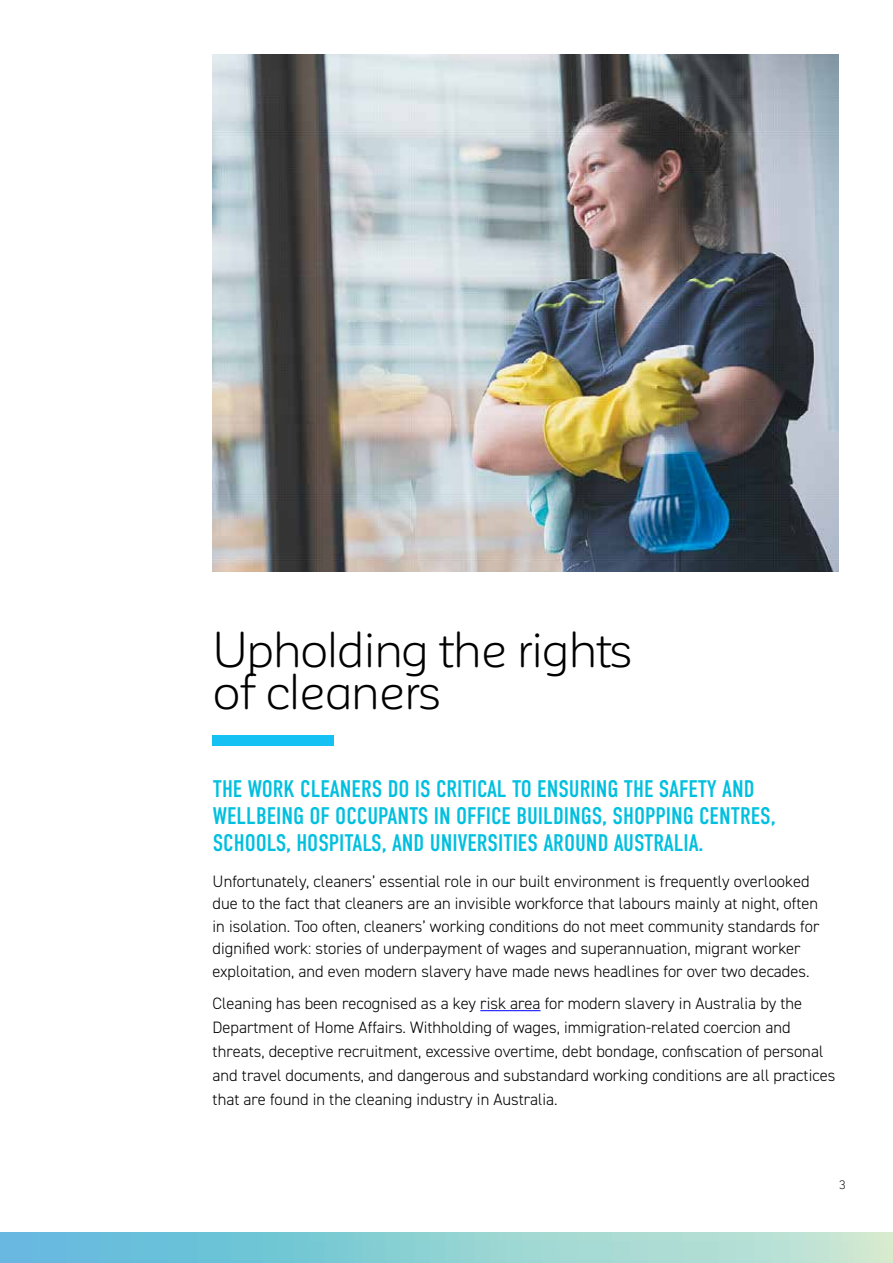
<style>
.page{position:relative;width:893px;height:1263px;background:#fff}
.page>*{position:absolute;margin:0;border:0;box-sizing:border-box;transform-origin:0 0}
.t1{font:49.5px/42px "Corporative Sans Rd Alt";letter-spacing:-.025em;color:#000}
.t2{font:24px/27px "DIN Condensed";color:#00bfdf}
.t3{font:300 16.5px/22.5px "DIN2014";color:#000}
.t4{font:12px "Corporative Sans Rd Alt";color:#000}
</style>
<div class="page">
<svg style="left:1px;top:1232px;width:892px;height:31px"></svg>
<hr style="left:480px;top:1010px;width:61px;height:1px;background:#00f">
<div style="left:213px;top:735px;width:121px;height:11px;background:#15c1f3"></div>
<img style="left:213px;top:54px;width:626px;height:518px">
<h1 class="t1" style="left:213px;top:629px;width:421px">Upholding the rights of cleaners</h1>
<h2 class="t2" style="left:213px;top:776px;width:564px">THE WORK CLEANERS DO IS CRITICAL TO ENSURING THE SAFETY AND<br>WELLBEING OF OCCUPANTS IN OFFICE BUILDINGS, SHOPPING CENTRES,<br>SCHOOLS, HOSPITALS, AND UNIVERSITIES AROUND AUSTRALIA.</h2>
<p class="t3" style="left:213px;top:870px;width:608px">Unfortunately, cleaners’ essential role in our built environment is frequently overlooked due to the fact that cleaners are an invisible workforce that labours mainly at night, often in isolation. Too often, cleaners’ working conditions do not meet community standards for dignified work: stories of underpayment of wages and superannuation, migrant worker exploitation, and even modern slavery have made news headlines for over two decades.</p>
<p class="t3" style="left:213px;top:991px;width:624px;line-height:24px">Cleaning has been recognised as a key risk area for modern slavery in Australia by the Department of Home Affairs. Withholding of wages, immigration-related coercion and threats, deceptive recruitment, excessive overtime, debt bondage, confiscation of personal and travel documents, and dangerous and substandard working conditions are all practices that are found in the cleaning industry in Australia.</p>
<p class="t4" style="left:839px;top:1178px;width:9px">3</p>
</div>
